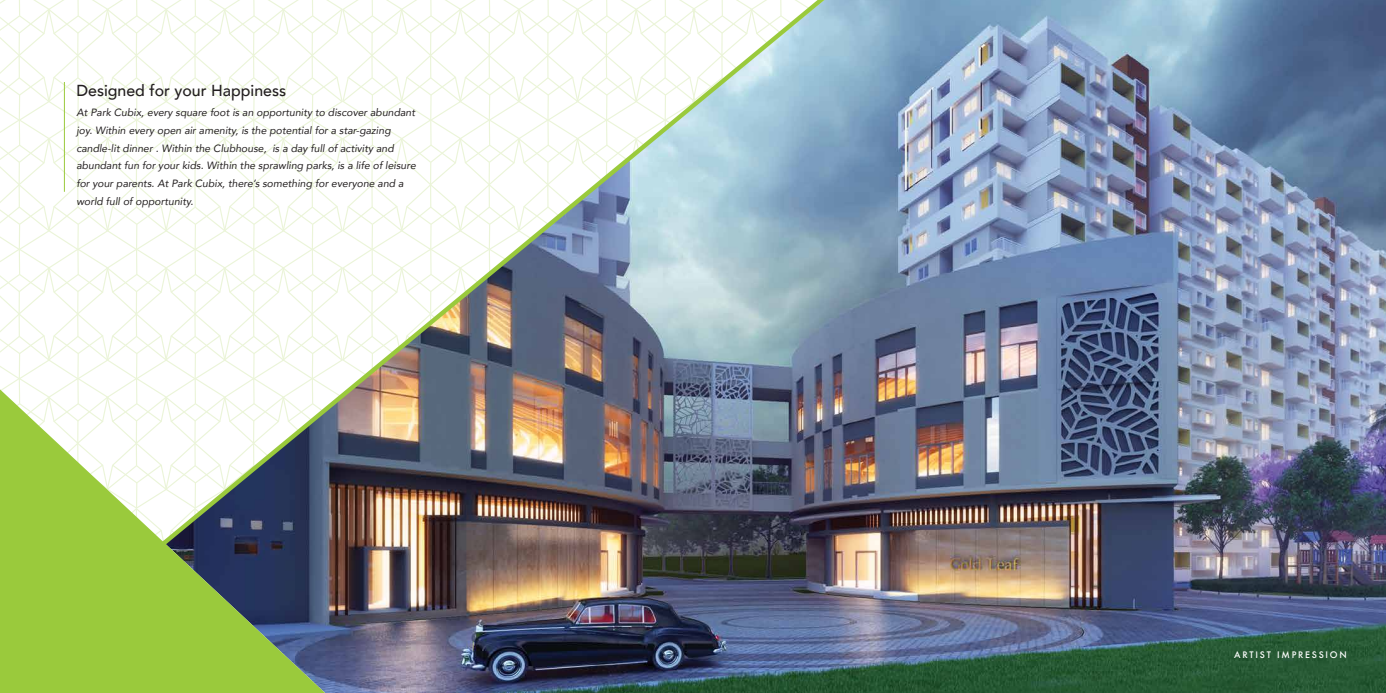
<style>
.page{position:relative;width:1386px;height:693px;background:#fff}
.page>*{position:absolute;margin:0;border:0;box-sizing:border-box;transform-origin:0 0}
.t1{font:500 15.92px "Avenir";color:#231f20}
.t2{font:italic 10.5px/17.8px "Avenir";color:#231f20}
.t3{font:500 8.75px "Futura";letter-spacing:.2em;color:#fff}
</style>
<div class="page">
<svg style="left:0;top:0;width:100px;height:389px"></svg>
<img style="left:325px;top:0;width:1061px;height:693px">
<svg style="left:0;top:389px;width:325px;height:304px;fill:#9aca3c"></svg>
<img style="left:100px;top:0;width:736px;height:597px">
<hr style="left:64px;top:82px;width:1px;height:110px;background:#9aca3c">
<h1 class="t1" style="left:76px;top:77px;width:211px">Designed for your Happiness</h1>
<p class="t2" style="left:76px;top:103px;width:341px">At Park Cubix, every square foot is an opportunity to discover abundant joy. Within every open air amenity, is the potential for a star-gazing candle-lit dinner . Within the Clubhouse, is a day full of activity and abundant fun for your kids. Within the sprawling parks, is a life of leisure for your parents. At Park Cubix, there’s something for everyone and a world full of opportunity.</p>
<p class="t3" style="left:1234px;top:649px;width:114px">ARTIST IMPRESSION</p>
</div>
